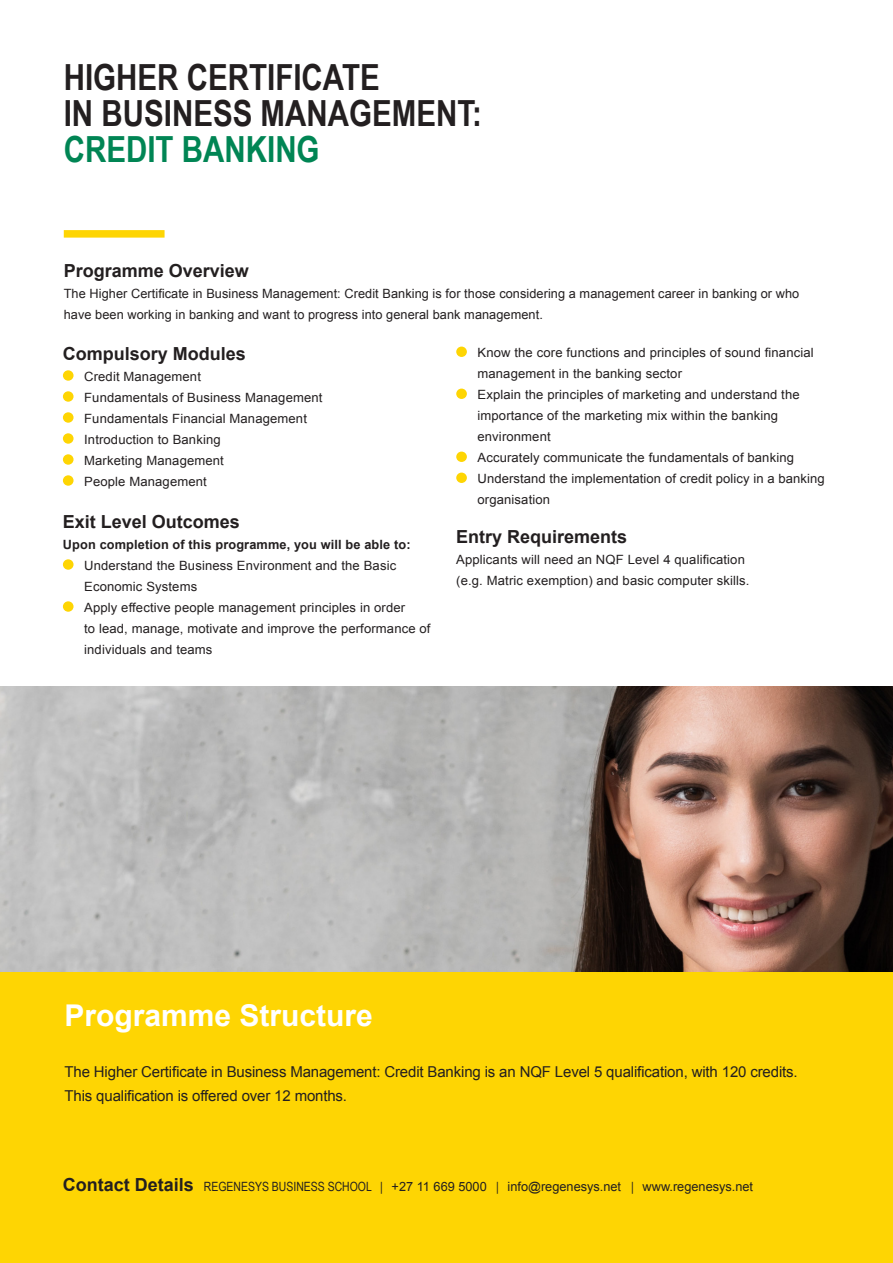
<style>
.page{position:relative;width:893px;height:1263px;background:#fff}
.page>*{position:absolute;margin:0;border:0;box-sizing:border-box;transform-origin:0 0}
.t1{font:700 36px "Arial Narrow";color:#231f20}
.t2{font:700 36px "Arial Narrow";color:#008554}
.t3{font:700 30px "Arial";color:#fff}
.t4{font:700 18px "Arial";color:#231f20}
.t5{font:15px/24px "Arial";letter-spacing:-.01em;color:#231f20}
.t6{font:12.75px/21px "Arial";letter-spacing:.01em;color:#231f20}
.t7{font:700 12.75px "Arial";letter-spacing:.01em;color:#231f20}
.s1{font-weight:700;font-size:18px}
.s2{font-family:"Arial Narrow"}
</style>
<div class="page">
<img style="left:0;top:687px;width:893px;height:285px">
<div style="left:64px;top:230px;width:101px;height:8px;background:#fed503"></div>
<div style="left:0;top:972px;width:893px;height:291px;background:#fed503"></div>
<div style="left:63px;top:370px;width:11px;height:11px;background:#fed503;border-radius:50%"></div>
<div style="left:63px;top:391px;width:11px;height:11px;background:#fed503;border-radius:50%"></div>
<div style="left:63px;top:412px;width:11px;height:11px;background:#fed503;border-radius:50%"></div>
<div style="left:63px;top:433px;width:11px;height:11px;background:#fed503;border-radius:50%"></div>
<div style="left:63px;top:454px;width:11px;height:11px;background:#fed503;border-radius:50%"></div>
<div style="left:63px;top:475px;width:11px;height:11px;background:#fed503;border-radius:50%"></div>
<div style="left:63px;top:559px;width:11px;height:11px;background:#fed503;border-radius:50%"></div>
<div style="left:63px;top:601px;width:11px;height:11px;background:#fed503;border-radius:50%"></div>
<div style="left:456px;top:347px;width:11px;height:10px;background:#fed503;border-radius:50%"></div>
<div style="left:456px;top:389px;width:11px;height:10px;background:#fed503;border-radius:50%"></div>
<div style="left:456px;top:452px;width:11px;height:10px;background:#fed503;border-radius:50%"></div>
<div style="left:456px;top:473px;width:11px;height:10px;background:#fed503;border-radius:50%"></div>
<p class="t1" style="left:64px;top:50px;width:317px">HIGHER CERTIFICATE</p>
<p class="t1" style="left:64px;top:86px;width:420px">IN BUSINESS MANAGEMENT:</p>
<p class="t2" style="left:64px;top:122px;width:257px">CREDIT BANKING</p>
<p class="t4" style="left:64px;top:258px;width:187px">Programme Overview</p>
<p class="t6" style="left:64px;top:283px;width:737px">The Higher Certificate in Business Management: Credit Banking is for those considering a management career in banking or who have been working in banking and want to progress into general bank management.</p>
<p class="t4" style="left:63px;top:341px;width:185px">Compulsory Modules</p>
<p class="t6" style="left:84px;top:366px;width:118px">Credit Management</p>
<p class="t6" style="left:84px;top:387px;width:240px">Fundamentals of Business Management</p>
<p class="t6" style="left:84px;top:408px;width:224px">Fundamentals Financial Management</p>
<p class="t6" style="left:84px;top:429px;width:138px">Introduction to Banking</p>
<p class="t6" style="left:84px;top:450px;width:141px">Marketing Management</p>
<p class="t6" style="left:84px;top:471px;width:124px">People Management</p>
<p class="t4" style="left:63px;top:509px;width:179px">Exit Level Outcomes</p>
<p class="t7" style="left:63px;top:536px;width:349px">Upon completion of this programme, you will be able to:</p>
<p class="t6" style="left:84px;top:555px;width:314px">Understand the Business Environment and the Basic</p>
<p class="t6" style="left:84px;top:576px;width:115px">Economic Systems</p>
<p class="t6" style="left:84px;top:597px;width:348px">Apply effective people management principles in order<br>to lead, manage, motivate and improve the performance of individuals and teams</p>
<p class="t6" style="left:477px;top:342px;width:338px">Know the core functions and principles of sound financial management in the banking sector</p>
<p class="t6" style="left:477px;top:384px;width:324px">Explain the principles of marketing and understand the</p>
<p class="t6" style="left:477px;top:405px;width:302px">importance of the marketing mix within the banking</p>
<p class="t6" style="left:477px;top:426px;width:75px">environment</p>
<p class="t6" style="left:477px;top:447px;width:318px">Accurately communicate the fundamentals of banking</p>
<p class="t6" style="left:477px;top:468px;width:349px">Understand the implementation of credit policy in a banking organisation</p>
<p class="t4" style="left:456px;top:525px;width:173px">Entry Requirements</p>
<p class="t6" style="left:456px;top:549px;width:290px">Applicants will need an NQF Level 4 qualification</p>
<p class="t6" style="left:456px;top:570px;width:295px">(e.g. Matric exemption) and basic computer skills.</p>
<p class="t3" style="left:65px;top:996px;width:310px">Programme Structure</p>
<p class="t5" style="left:65px;top:1060px;width:735px">The Higher Certificate in Business Management: Credit Banking is an NQF Level 5 qualification, with 120 credits.<br>This qualification is offered over 12 months.</p>
<p class="t6" style="left:63px;top:1176px;width:692px"><span class="s1">Contact Details</span> <span class="s2">REGENESYS BUSINESS SCHOOL |</span> +27 11 669 5000 <span class="s2">|</span> info@regenesys.net <span class="s2">|</span> www.regenesys.net</p>
</div>
